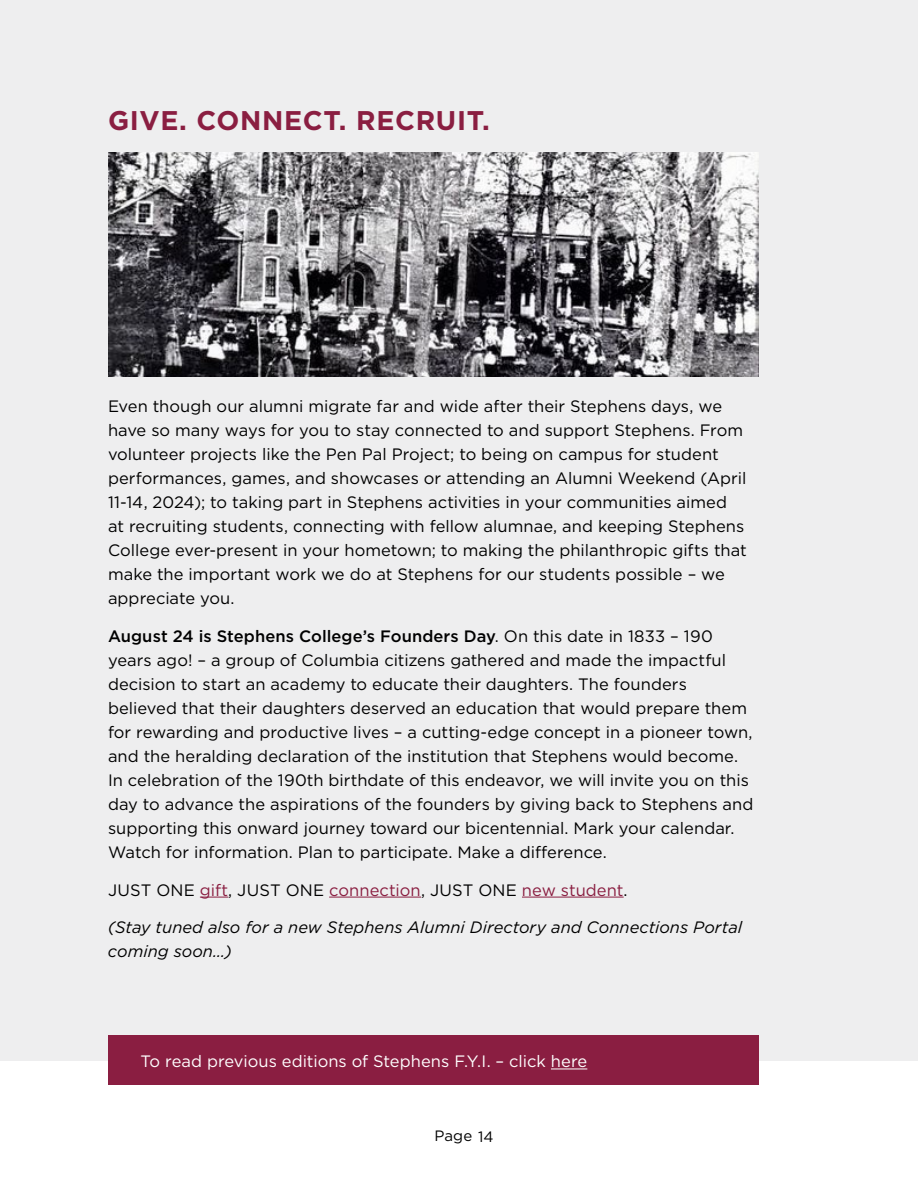
<style>
.page{position:relative;width:918px;height:1188px;background:#fff}
.page>*{position:absolute;margin:0;border:0;box-sizing:border-box;transform-origin:0 0}
.t1{font:700 27px "Gotham";letter-spacing:.025em;color:#8a1e41}
.t2{font:16.5px/24px "Gotham";color:#000}
.t3{font:italic 16.5px/24px "Gotham";color:#000}
.t4{font:16.5px "Gotham";color:#fff}
.t5{font:15px "Gotham";letter-spacing:.005em;color:#000}
.s1{font-weight:500}
.s2{color:#8a1e41}
</style>
<div class="page">
<div style="left:0;top:0;width:918px;height:1060px;background:#eeeeef"></div>
<svg style="left:200px;top:897px;width:28px;height:1px"></svg>
<hr style="left:329px;top:897px;width:92px;height:1px;background:#8a1e41">
<hr style="left:522px;top:897px;width:102px;height:1px;background:#8a1e41">
<div style="left:108px;top:1036px;width:651px;height:49px;background:#8a1e41"></div>
<hr style="left:551px;top:1069px;width:36px;height:1px;background:#fff">
<img style="left:108px;top:152px;width:651px;height:225px">
<h1 class="t1" style="left:108px;top:102px;width:383px">GIVE. CONNECT. RECRUIT.</h1>
<p class="t2" style="left:108px;top:394px;width:640px">Even though our alumni migrate far and wide after their Stephens days, we have so many ways for you to stay connected to and support Stephens. From volunteer projects like the Pen Pal Project; to being on campus for student performances, games, and showcases or attending an Alumni Weekend (April 11-14, 2024); to taking part in Stephens activities in your communities aimed at recruiting students, connecting with fellow alumnae, and keeping Stephens College ever-present in your hometown; to making the philanthropic gifts that make the important work we do at Stephens for our students possible – we appreciate you.</p>
<p class="t2" style="left:108px;top:624px;width:647px"><span class="s1">August 24 is Stephens College’s Founders Day</span>. On this date in 1833 – 190 years ago! – a group of Columbia citizens gathered and made the impactful decision to start an academy to educate their daughters. The founders believed that their daughters deserved an education that would prepare them for rewarding and productive lives – a cutting-edge concept in a pioneer town, and the heralding declaration of the institution that Stephens would become.<br>In celebration of the 190th birthdate of this endeavor, we will invite you on this day to advance the aspirations of the founders by giving back to Stephens and supporting this onward journey toward our bicentennial. Mark your calendar.<br>Watch for information. Plan to participate. Make a difference.</p>
<p class="t2" style="left:108px;top:877px;width:521px">JUST ONE <span class="s2">gift</span>, JUST ONE <span class="s2">connection</span>, JUST ONE <span class="s2">new student</span>.</p>
<p class="t3" style="left:108px;top:915px;width:636px">(Stay tuned also for a new Stephens Alumni Directory and Connections Portal coming soon…)</p>
<p class="t4" style="left:140px;top:1051px;width:448px">To read previous editions of Stephens F.Y.I. – click here</p>
<p class="t5" style="left:434px;top:1127px;width:61px">Page 14</p>
</div>
